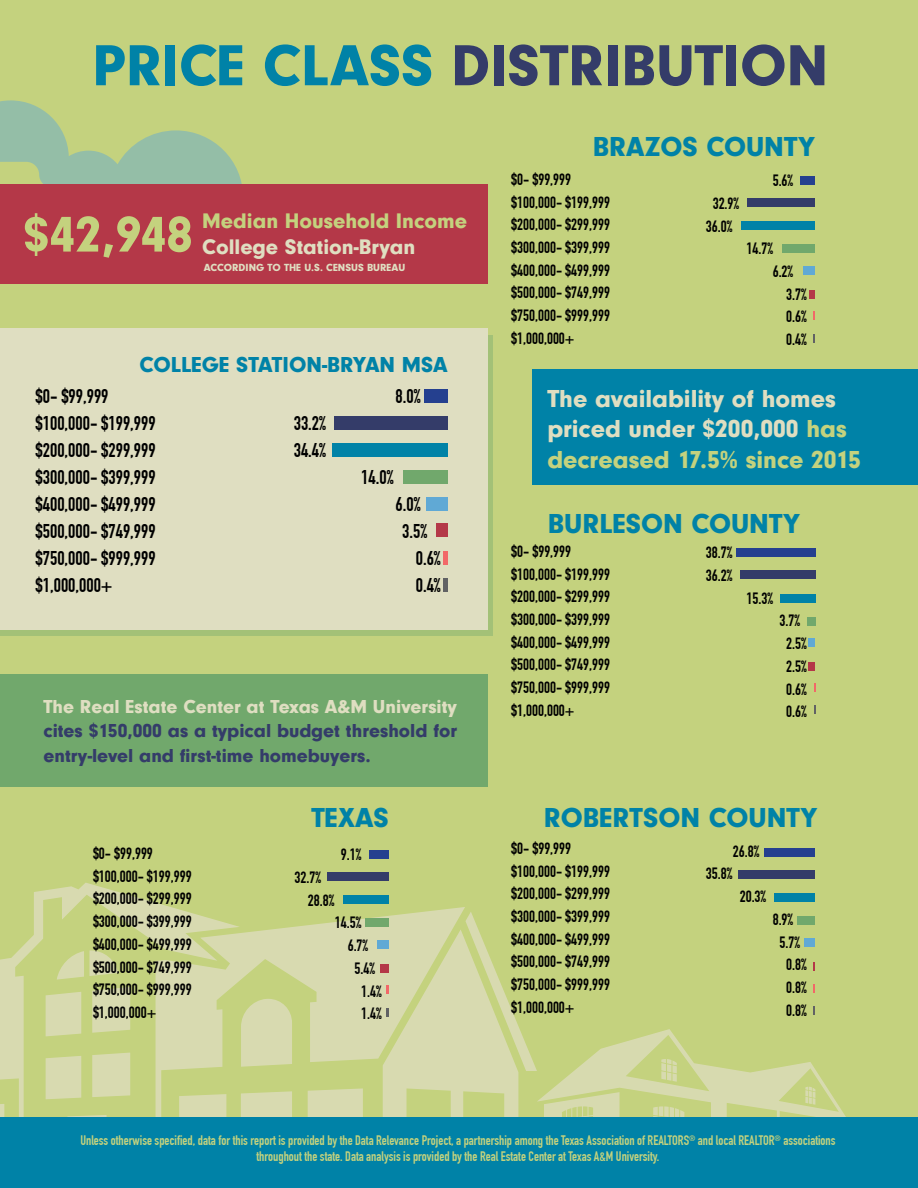
<style>
.page{position:relative;width:918px;height:1188px;background:#c4d27e}
.page>*{position:absolute;margin:0;border:0;box-sizing:border-box;transform-origin:0 0}
.t1{font:60px "Neuzeit Gro T Blac";color:#343c69}
.t2{font:52.05px "Neuzeit Gro T Blac";color:#c4d27e}
.t3{font:28.5px "Neuzeit Gro T Blac";color:#0082a7}
.t4{font:25.5px/30.6px "Neuzeit Gro T Blac";color:#dfdec1}
.t5{font:22.5px "Neuzeit Gro T Blac";color:#0082a7}
.t6{font:21.9px "Neuzeit Gro T Blac";color:#c4d27e}
.t7{font:21.9px "Neuzeit Gro T Blac";color:#dfdec1}
.t8{font:700 19.5px/27px "DIN Condensed";color:#000}
.t9{font:19.5px/25.2px "Neuzeit Gro T Blac";color:#343c69}
.t10{font:19.5px "Neuzeit Gro T Blac";color:#dfdec1}
.t11{font:700 16.05px/22.8px "DIN Condensed";color:#000}
.t12{font:700 13.5px/16.2px "DIN Condensed";color:#c4d27e;text-align:center}
.t13{font:10.8px "Neuzeit Gro T Blac";color:#dfdec1}
.s1{color:#0082a7}
.s2{color:#c4d27e}
</style>
<div class="page">
<svg style="left:0;top:100px;width:242px;height:84px"></svg>
<svg style="left:0;top:883px;width:537px;height:235px;fill:#d7daae"></svg>
<svg style="left:537px;top:1029px;width:351px;height:89px"></svg>
<svg style="left:0;top:335px;width:493px;height:301px;background:#abc582"></svg>
<div style="left:0;top:674px;width:487px;height:113px;background:#71a86c"></div>
<div style="left:0;top:184px;width:487px;height:99px;background:#b43848"></div>
<div style="left:0;top:328px;width:487px;height:301px;background:#dfdec1"></div>
<div style="left:532px;top:369px;width:386px;height:116px;background:#0082a7"></div>
<div style="left:736px;top:548px;width:79px;height:8px;background:#25408f"></div>
<div style="left:424px;top:389px;width:24px;height:13px;background:#25408f"></div>
<div style="left:740px;top:570px;width:75px;height:8px;background:#343c69"></div>
<div style="left:334px;top:416px;width:114px;height:14px;background:#343c69"></div>
<div style="left:780px;top:594px;width:35px;height:8px;background:#0082a7"></div>
<div style="left:332px;top:443px;width:116px;height:14px;background:#0082a7"></div>
<div style="left:807px;top:618px;width:8px;height:8px;background:#71a86c"></div>
<div style="left:403px;top:470px;width:45px;height:14px;background:#71a86c"></div>
<div style="left:426px;top:497px;width:22px;height:14px;background:#60a9d5"></div>
<div style="left:436px;top:524px;width:12px;height:13px;background:#b43848"></div>
<div style="left:443px;top:551px;width:5px;height:14px;background:#f26868"></div>
<div style="left:0;top:1118px;width:918px;height:70px;background:#0082a7"></div>
<div style="left:800px;top:176px;width:15px;height:8px;background:#25408f"></div>
<div style="left:747px;top:199px;width:68px;height:8px;background:#343c69"></div>
<div style="left:741px;top:221px;width:74px;height:9px;background:#0082a7"></div>
<div style="left:782px;top:244px;width:33px;height:8px;background:#71a86c"></div>
<div style="left:803px;top:267px;width:12px;height:8px;background:#60a9d5"></div>
<div style="left:809px;top:290px;width:6px;height:8px;background:#b43848"></div>
<svg style="left:813px;top:312px;width:2px;height:8px"></svg>
<svg style="left:813px;top:334px;width:2px;height:8px"></svg>
<div style="left:764px;top:848px;width:51px;height:8px;background:#25408f"></div>
<div style="left:738px;top:871px;width:77px;height:8px;background:#343c69"></div>
<div style="left:774px;top:893px;width:41px;height:9px;background:#0082a7"></div>
<div style="left:797px;top:916px;width:18px;height:8px;background:#71a86c"></div>
<div style="left:805px;top:939px;width:10px;height:8px;background:#60a9d5"></div>
<svg style="left:813px;top:962px;width:2px;height:8px"></svg>
<div style="left:443px;top:578px;width:5px;height:14px;background:#616264"></div>
<div style="left:808px;top:639px;width:7px;height:8px;background:#60a9d5"></div>
<div style="left:808px;top:662px;width:7px;height:8px;background:#b43848"></div>
<svg style="left:813px;top:1006px;width:2px;height:9px"></svg>
<svg style="left:813px;top:985px;width:2px;height:8px"></svg>
<div style="left:369px;top:850px;width:20px;height:8px;background:#25408f"></div>
<div style="left:328px;top:873px;width:61px;height:8px;background:#343c69"></div>
<div style="left:343px;top:895px;width:46px;height:9px;background:#0082a7"></div>
<div style="left:365px;top:918px;width:24px;height:8px;background:#71a86c"></div>
<div style="left:377px;top:941px;width:12px;height:8px;background:#60a9d5"></div>
<div style="left:380px;top:964px;width:9px;height:8px;background:#b43848"></div>
<svg style="left:387px;top:986px;width:2px;height:8px"></svg>
<svg style="left:387px;top:1008px;width:2px;height:9px"></svg>
<h1 class="t1" style="left:92px;top:31px;width:737px"><span class="s1">PRICE CLASS</span> DISTRIBUTION</h1>
<h2 class="t2" style="left:23px;top:205px;width:171px">$42,948</h2>
<h3 class="t6" style="left:202px;top:208px;width:266px">Median Household Income</h3>
<h3 class="t7" style="left:202px;top:234px;width:215px">College Station-Bryan</h3>
<p class="t13" style="left:204px;top:261px;width:203px">ACCORDING TO THE U.S. CENSUS BUREAU</p>
<h3 class="t5" style="left:140px;top:351px;width:310px">COLLEGE STATION-BRYAN MSA</h3>
<p class="t8" style="left:36px;top:383px;width:122px">$0- $99,999 $100,000- $199,999 $200,000- $299,999 $300,000- $399,999 $400,000- $499,999 $500,000- $749,999 $750,000- $999,999 $1,000,000+</p>
<p class="t8" style="left:294px;top:409px;width:34px">33.2%<br>34.4%</p>
<p class="t8" style="left:396px;top:382px;width:26px">8.0%</p>
<p class="t8" style="left:361px;top:463px;width:34px">14.0%</p>
<p class="t8" style="left:396px;top:490px;width:26px">6.0%</p>
<p class="t8" style="left:402px;top:517px;width:26px">3.5%</p>
<p class="t8" style="left:416px;top:544px;width:26px">0.6%</p>
<p class="t8" style="left:416px;top:571px;width:26px">0.4%</p>
<p class="t10" style="left:43px;top:696px;width:415px">The Real Estate Center at Texas A&amp;M University</p>
<p class="t9" style="left:43px;top:718px;width:415px">cites $150,000 as a typical budget threshold for entry-level and first-time homebuyers.</p>
<h3 class="t3" style="left:312px;top:802px;width:79px">TEXAS</h3>
<p class="t11" style="left:93px;top:842px;width:100px">$0- $99,999 $100,000- $199,999 $200,000- $299,999 $300,000- $399,999 $400,000- $499,999 $500,000- $749,999 $750,000- $999,999 $1,000,000+</p>
<p class="t11" style="left:341px;top:843px;width:22px">9.1%</p>
<p class="t11" style="left:308px;top:866px;width:28px;text-indent:-14px">32.7%<br>28.8%</p>
<p class="t11" style="left:335px;top:912px;width:28px">14.5%</p>
<p class="t11" style="left:348px;top:934px;width:22px">6.7%</p>
<p class="t11" style="left:354px;top:957px;width:22px">5.4%</p>
<p class="t11" style="left:361px;top:980px;width:22px">1.4%</p>
<p class="t11" style="left:361px;top:1002px;width:22px">1.4%</p>
<h3 class="t3" style="left:593px;top:131px;width:224px">BRAZOS COUNTY</h3>
<p class="t11" style="left:511px;top:168px;width:100px">$0- $99,999 $100,000- $199,999 $200,000- $299,999 $300,000- $399,999 $400,000- $499,999 $500,000- $749,999 $750,000- $999,999 $1,000,000+</p>
<p class="t11" style="left:706px;top:192px;width:35px;text-align:center">32.9%<br>36.0%</p>
<p class="t11" style="left:773px;top:169px;width:22px">5.6%</p>
<p class="t11" style="left:746px;top:237px;width:28px">14.7%</p>
<p class="t11" style="left:773px;top:260px;width:22px">6.2%</p>
<p class="t11" style="left:786px;top:283px;width:22px">3.7%</p>
<p class="t11" style="left:786px;top:306px;width:22px">0.6%</p>
<p class="t11" style="left:786px;top:328px;width:22px">0.4%</p>
<h3 class="t4" style="left:547px;top:383px;width:315px">The availability of homes priced under $200,000 <span class="s2">has decreased 17.5% since 2015</span></h3>
<h3 class="t3" style="left:548px;top:508px;width:254px">BURLESON COUNTY</h3>
<p class="t11" style="left:511px;top:540px;width:100px">$0- $99,999 $100,000- $199,999 $200,000- $299,999 $300,000- $399,999 $400,000- $499,999 $500,000- $749,999 $750,000- $999,999 $1,000,000+</p>
<p class="t11" style="left:706px;top:541px;width:28px">38.7%<br>36.2%</p>
<p class="t11" style="left:746px;top:587px;width:28px">15.3%</p>
<p class="t11" style="left:779px;top:609px;width:29px;text-align:center">3.7%<br>2.5%<br>2.5%<br>0.6%<br>0.6%</p>
<h3 class="t3" style="left:544px;top:802px;width:275px">ROBERTSON COUNTY</h3>
<p class="t11" style="left:511px;top:837px;width:100px">$0- $99,999 $100,000- $199,999 $200,000- $299,999 $300,000- $399,999 $400,000- $499,999 $500,000- $749,999 $750,000- $999,999 $1,000,000+</p>
<p class="t11" style="left:733px;top:840px;width:28px">26.8%</p>
<p class="t11" style="left:706px;top:863px;width:28px">35.8%</p>
<p class="t11" style="left:740px;top:885px;width:28px">20.3%</p>
<p class="t11" style="left:773px;top:908px;width:22px">8.9%</p>
<p class="t11" style="left:779px;top:931px;width:22px">5.7%</p>
<p class="t11" style="left:786px;top:953px;width:22px">0.8%</p>
<p class="t11" style="left:786px;top:976px;width:22px">0.8%</p>
<p class="t11" style="left:786px;top:999px;width:22px">0.8%</p>
<p class="t12" style="left:80px;top:1132px;width:757px">Unless otherwise specified, data for this report is provided by the Data Relevance Project, a partnership among the Texas Association of REALTORS<sup>®</sup> and local REALTOR<sup>®</sup> associations throughout the state. Data analysis is provided by the Real Estate Center at Texas A&amp;M University.</p>
</div>
